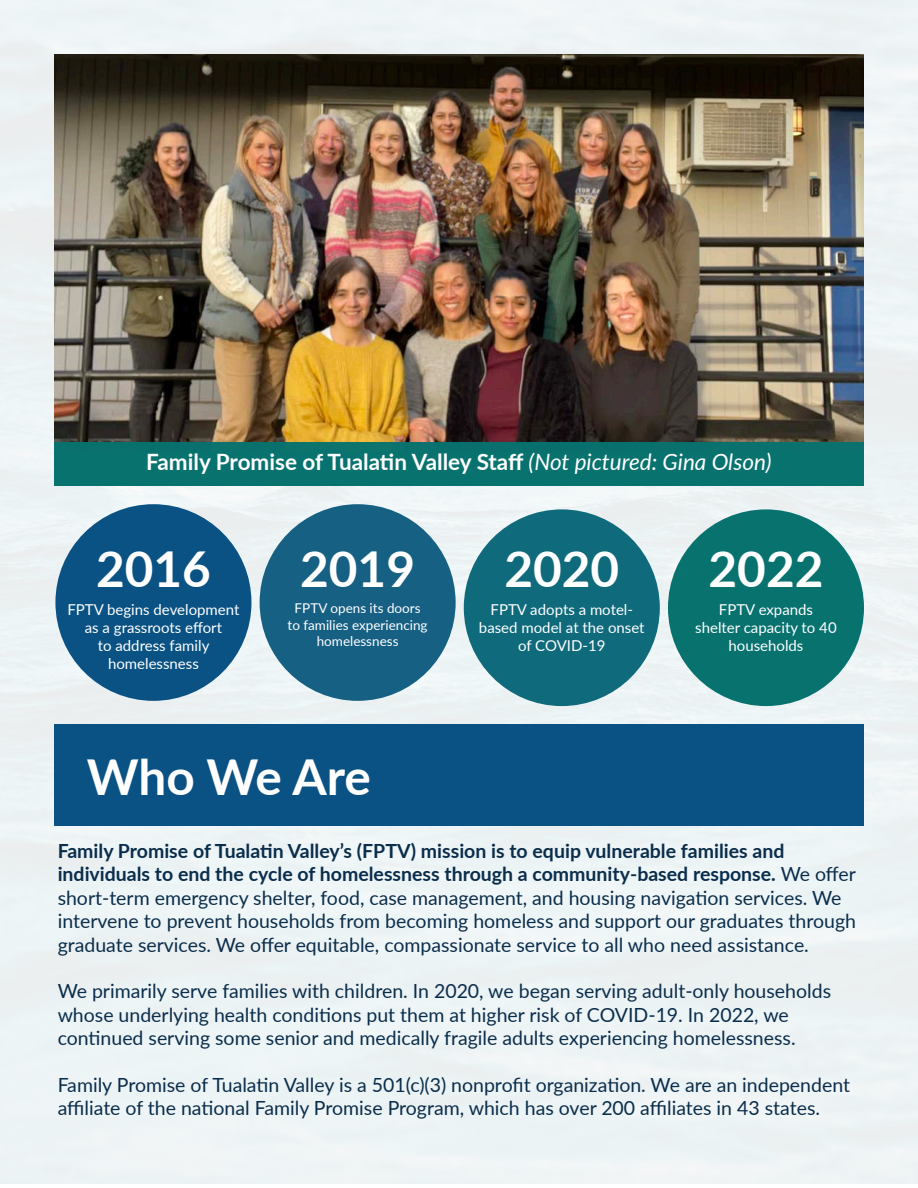
<style>
.page{position:relative;width:918px;height:1188px;background:#fff}
.page>*{position:absolute;margin:0;border:0;box-sizing:border-box;transform-origin:0 0}
.t1{font:700 49.5px "Lato";color:#fff}
.t2{font:700 22.5px "Lato";color:#fff}
.t3{font:19.5px/23.4px "Lato";color:#0a2d4b}
.t4{font:15px/18px "Lato";color:#fff;text-align:center}
.t5{font:13.5px/16.2px "Lato";color:#fff;text-align:center}
.s1{font-weight:400;font-style:italic}
.s2{font-weight:700}
</style>
<div class="page">
<div style="left:0;top:0;width:918px;height:1183px;background:#edf4f5"></div>
<div style="left:54px;top:725px;width:810px;height:101px;background:#095283"></div>
<img style="left:54px;top:54px;width:810px;height:388px">
<div style="left:54px;top:442px;width:810px;height:40px;background:#08726f"></div>
<div style="left:54px;top:452px;width:810px;height:34px;background:#08726f"></div>
<div style="left:55px;top:504px;width:196px;height:197px;background:#095283;border-radius:50%"></div>
<div style="left:260px;top:504px;width:196px;height:197px;background:#166083;border-radius:50%"></div>
<div style="left:464px;top:509px;width:196px;height:197px;background:#0f6a7c;border-radius:50%"></div>
<div style="left:668px;top:509px;width:196px;height:197px;background:#08726f;border-radius:50%"></div>
<p class="t2" style="left:146px;top:445px;width:627px">Family Promise of Tualatin Valley Staff <span class="s1">(Not pictured: Gina Olson)</span></p>
<p class="t1" style="left:96px;top:532px;width:116px">2016</p>
<p class="t1" style="left:300px;top:532px;width:116px">2019</p>
<p class="t1" style="left:504px;top:532px;width:116px">2020</p>
<p class="t1" style="left:709px;top:532px;width:116px">2022</p>
<p class="t4" style="left:67px;top:600px;width:174px">FPTV begins development as a grassroots effort<br>to address family homelessness</p>
<p class="t5" style="left:288px;top:600px;width:142px">FPTV opens its doors to families experiencing homelessness</p>
<p class="t4" style="left:479px;top:600px;width:167px">FPTV adopts a motel&shy;based model at the onset of COVID-19</p>
<p class="t4" style="left:695px;top:600px;width:143px">FPTV expands shelter capacity to 40 households</p>
<p class="t1" style="left:87px;top:741px;width:286px">Who We Are</p>
<p class="t3" style="left:58px;top:838px;width:800px"><span class="s2">Family Promise of Tualatin Valley’s (FPTV) mission is to equip vulnerable families and individuals to end the cycle of homelessness through a community-based response.</span> We offer short-term emergency shelter, food, case management, and housing navigation services. We intervene to prevent households from becoming homeless and support our graduates through graduate services. We offer equitable, compassionate service to all who need assistance.</p>
<p class="t3" style="left:58px;top:979px;width:775px">We primarily serve families with children. In 2020, we began serving adult-only households whose underlying health conditions put them at higher risk of COVID-19. In 2022, we continued serving some senior and medically fragile adults experiencing homelessness.</p>
<p class="t3" style="left:58px;top:1072px;width:794px">Family Promise of Tualatin Valley is a 501(c)(3) nonprofit organization. We are an independent affiliate of the national Family Promise Program, which has over 200 affiliates in 43 states.</p>
</div>
